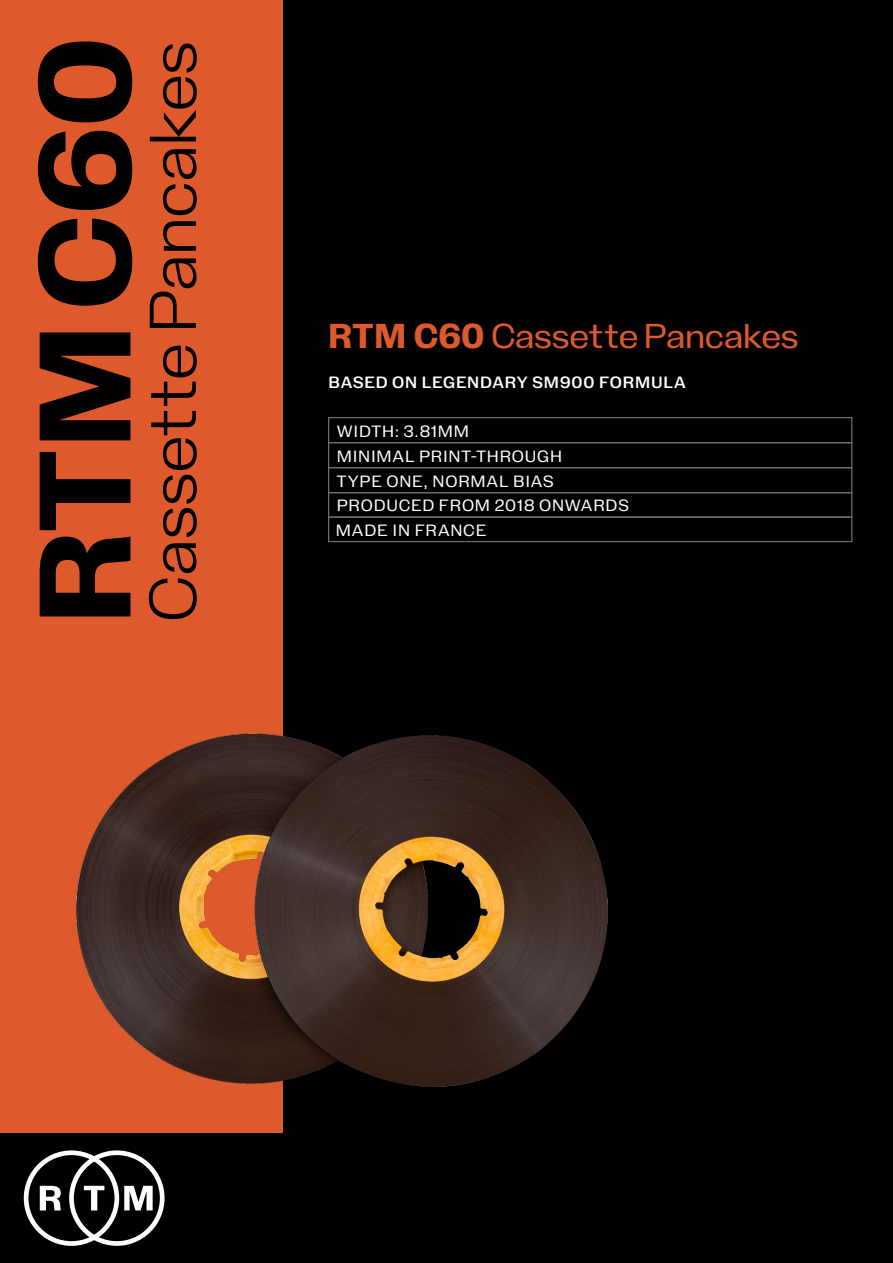
<style>
.page{position:relative;width:893px;height:1263px;background:#fff}
.page>*{position:absolute;margin:0;border:0;box-sizing:border-box;transform-origin:0 0}
.t1{font:300 65.85px "Blok BETA 270522";letter-spacing:-.015em;color:#000}
.t2{font:34.5px "Blok BETA 270522";letter-spacing:-.01em;color:#de592b}
.t3{font:16.35px/24.5px "Blok BETA 270522";letter-spacing:.05em;color:#fff}
.t4{font:500 16.35px "Blok BETA 270522";letter-spacing:.05em;color:#fff}
.t5{font:16.35px "Blok BETA 270522";letter-spacing:.03em;color:#fff}
.s1{font-weight:700}
</style>
<div class="page">
<div style="left:0;top:0;width:893px;height:1135px;background:#de592b"></div>
<div style="left:283px;top:0;width:610px;height:1135px;background:#000"></div>
<div style="left:0;top:1133px;width:893px;height:130px;background:#000"></div>
<div style="left:328px;top:417px;width:524px;height:26px;border:1px solid #706f6f"></div>
<div style="left:328px;top:467px;width:524px;height:26px;border:1px solid #706f6f"></div>
<div style="left:328px;top:442px;width:524px;height:26px;border:1px solid #706f6f"></div>
<div style="left:328px;top:492px;width:524px;height:26px;border:1px solid #706f6f"></div>
<div style="left:328px;top:516px;width:524px;height:26px;border:1px solid #706f6f"></div>
<svg style="left:24px;top:1150px;width:141px;height:96px"></svg>
<svg style="left:40px;top:452px;width:90px;height:78px"></svg>
<svg style="left:40px;top:536px;width:90px;height:80px"></svg>
<svg style="left:38px;top:41px;width:94px;height:81px"></svg>
<svg style="left:40px;top:332px;width:90px;height:108px"></svg>
<svg style="left:38px;top:218px;width:94px;height:88px"></svg>
<svg style="left:38px;top:131px;width:94px;height:79px"></svg>
<img style="left:76px;top:733px;width:532px;height:354px">
<h1 class="t1" style="left:137px;top:622px;width:583px;rotate:-90deg">Cassette Pancakes</h1>
<h2 class="t2" style="left:328px;top:317px;width:472px"><span class="s1">RTM C60</span> Cassette Pancakes</h2>
<p class="t4" style="left:328px;top:374px;width:359px">BASED ON LEGENDARY SM900 FORMULA</p>
<p class="t5" style="left:337px;top:422px;width:134px">WIDTH: 3.81MM</p>
<p class="t3" style="left:337px;top:469px;width:219px">TYPE ONE, NORMAL BIAS</p>
<p class="t3" style="left:337px;top:444px;width:227px">MINIMAL PRINT-THROUGH</p>
<p class="t3" style="left:336px;top:493px;width:295px">PRODUCED FROM 2018 ONWARDS<br>MADE IN FRANCE</p>
</div>
